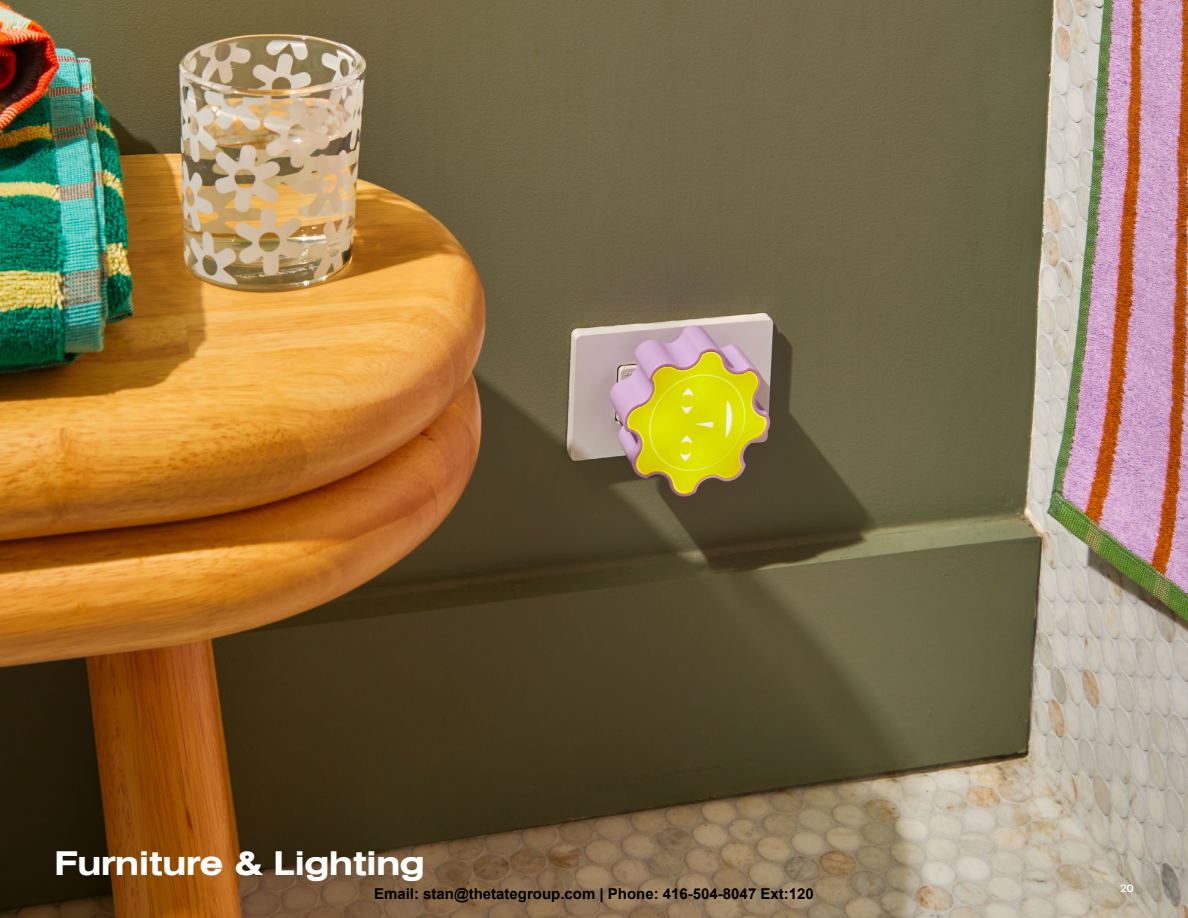
<style>
.page{position:relative;width:1188px;height:918px;background:#fff}
.page>*{position:absolute;margin:0;border:0;box-sizing:border-box;transform-origin:0 0}
.t1{font:700 expanded 33px "Swiss 721 TL";letter-spacing:-.02em;color:#fff}
.t2{font:700 15px "Arial";color:#000}
.t3{font:500 10.5px "Graphik";color:#fff}
</style>
<div class="page">
<img style="left:0;top:0;width:1188px;height:918px">
<h1 class="t1" style="left:54px;top:843px;width:373px">Furniture &amp; Lighting</h1>
<p class="t2" style="left:374px;top:883px;width:441px">Email: stan@thetategroup.com | Phone: 416-504-8047 Ext:120</p>
<p class="t3" style="left:1121px;top:880px;width:15px">20</p>
</div>
